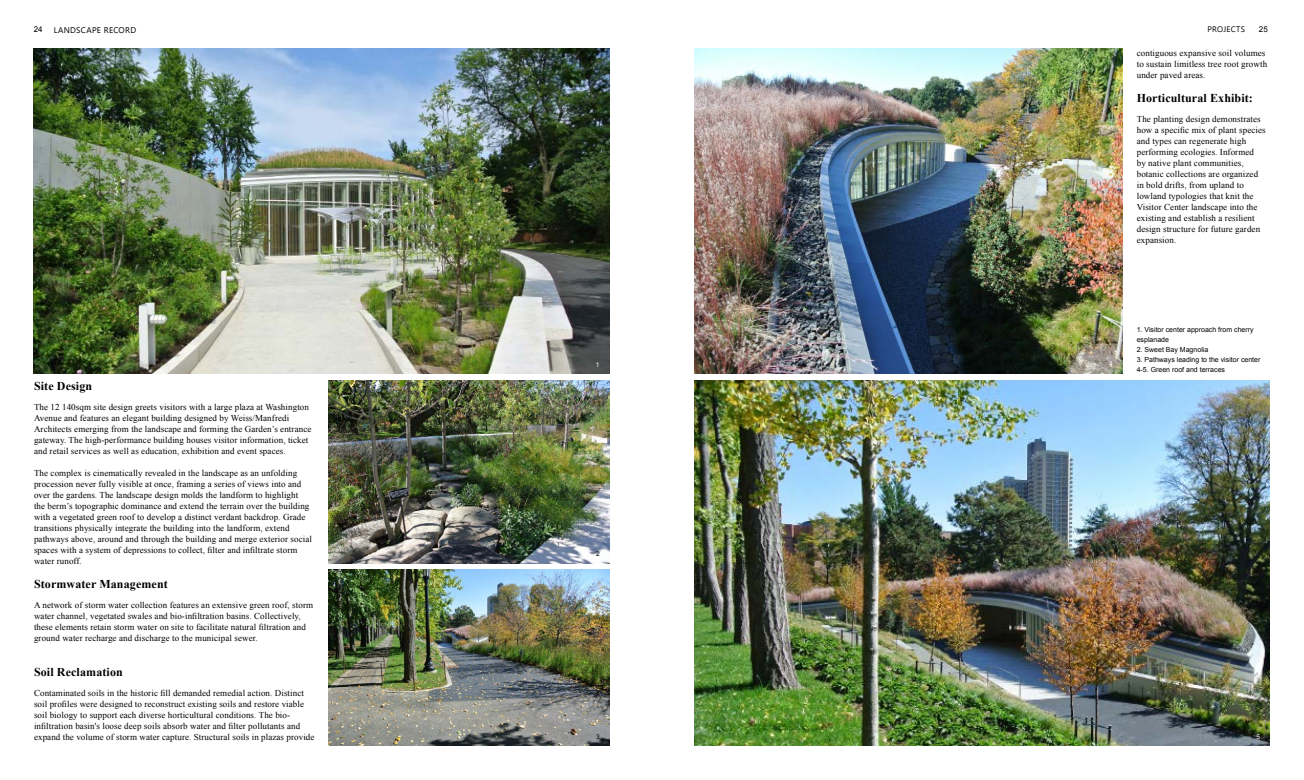
<style>
.page{position:relative;width:1304px;height:780px;background:#fff}
.page>*{position:absolute;margin:0;border:0;box-sizing:border-box;transform-origin:0 0}
.t1{font:700 12px "Times New Roman";letter-spacing:.01em;color:#000}
.t2{font:9px/11px "Times New Roman";letter-spacing:.01em;color:#000}
.t3{font:8.2px "Segoe UI";letter-spacing:.035em;color:#000}
.t4{font:8px "Segoe UI";letter-spacing:.035em;color:#000}
.t5{font:8px "Arial";color:#000}
.t6{font:7px/10px "Arial";color:#000}
.t7{font:6.5px "Arial";color:#fff}
.t8{font:6.5px "Arial";color:#000}
</style>
<div class="page">
<img style="left:694px;top:380px;width:576px;height:366px">
<img style="left:694px;top:48px;width:428px;height:325px">
<img style="left:329px;top:380px;width:280px;height:183px">
<img style="left:34px;top:48px;width:575px;height:325px">
<img style="left:329px;top:569px;width:280px;height:177px">
<p class="t5" style="left:34px;top:24px;width:10px">24</p>
<p class="t3" style="left:54px;top:24px;width:84px">LANDSCAPE RECORD</p>
<p class="t4" style="left:1208px;top:23px;width:39px">PROJECTS</p>
<p class="t5" style="left:1259px;top:24px;width:10px">25</p>
<h1 class="t1" style="left:34px;top:378px;width:60px">Site Design</h1>
<p class="t2" style="left:34px;top:401px;width:279px">The 12 140sqm site design greets visitors with a large plaza at Washington Avenue and features an elegant building designed by Weiss/Manfredi Architects emerging from the landscape and forming the Garden’s entrance gateway. The high-performance building houses visitor information, ticket and retail services as well as education, exhibition and event spaces.</p>
<p class="t2" style="left:34px;top:467px;width:280px">The complex is cinematically revealed in the landscape as an unfolding procession never fully visible at once, framing a series of views into and over the gardens. The landscape design molds the landform to highlight<br>the berm’s topographic dominance and extend the terrain over the building with a vegetated green roof to develop a distinct verdant backdrop. Grade transitions physically integrate the building into the landform, extend pathways above, around and through the building and merge exterior social spaces with a system of depressions to collect, filter and infiltrate storm water runoff.</p>
<h1 class="t1" style="left:34px;top:576px;width:135px">Stormwater Management</h1>
<p class="t2" style="left:34px;top:599px;width:281px">A network of storm water collection features an extensive green roof, storm water channel, vegetated swales and bio-infiltration basins. Collectively, these elements retain storm water on site to facilitate natural filtration and ground water recharge and discharge to the municipal sewer.</p>
<h1 class="t1" style="left:34px;top:664px;width:90px">Soil Reclamation</h1>
<p class="t2" style="left:34px;top:687px;width:282px">Contaminated soils in the historic fill demanded remedial action. Distinct soil profiles were designed to reconstruct existing soils and restore viable soil biology to support each diverse horticultural conditions. The bio&shy;infiltration basin's loose deep soils absorb water and filter pollutants and expand the volume of storm water capture. Structural soils in plazas provide</p>
<p class="t7" style="left:596px;top:361px;width:5px">1</p>
<p class="t8" style="left:596px;top:549px;width:5px">2</p>
<p class="t8" style="left:596px;top:732px;width:5px">3</p>
<p class="t2" style="left:1137px;top:47px;width:132px">contiguous expansive soil volumes to sustain limitless tree root growth under paved areas.</p>
<h1 class="t1" style="left:1137px;top:90px;width:118px">Horticultural Exhibit:</h1>
<p class="t2" style="left:1137px;top:113px;width:130px">The planting design demonstrates how a specific mix of plant species and types can regenerate high performing ecologies. Informed<br>by native plant communities, botanic collections are organized in bold drifts, from upland to lowland typologies that knit the<br>Visitor Center landscape into the existing and establish a resilient design structure for future garden expansion.</p>
<p class="t7" style="left:1109px;top:359px;width:5px">4</p>
<p class="t6" style="left:1137px;top:325px;width:118px">1. Visitor center approach from cherry esplanade</p>
<p class="t6" style="left:1137px;top:345px;width:73px">2. Sweet Bay Magnolia</p>
<p class="t6" style="left:1137px;top:355px;width:125px">3. Pathways leading to the visitor center<br>4-5. Green roof and terraces</p>
<p class="t7" style="left:1257px;top:732px;width:5px">5</p>
</div>
